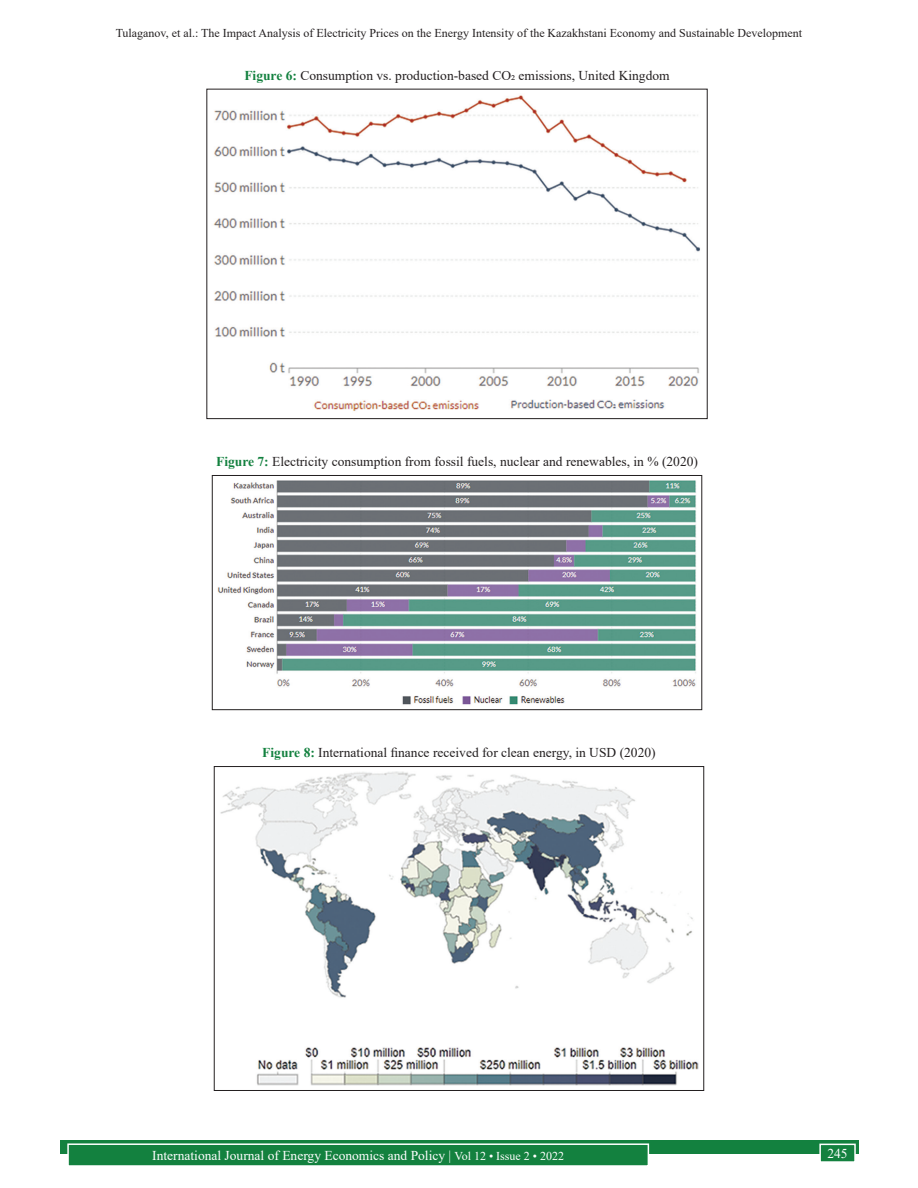
<style>
.page{position:relative;width:918px;height:1188px;background:#fff}
.page>*{position:absolute;margin:0;border:0;box-sizing:border-box;transform-origin:0 0}
.FGC{font:13.5px "Times New Roman";color:#231f20}
.t1{font:13.5px "Times New Roman";color:#fff}
.t2{font:12px "Times New Roman";color:#231f20}
.s1{font-weight:700;color:#13813f}
.s2{font-size:12px}
</style>
<div class="page">
<div style="left:60px;top:1140px;width:798px;height:13px;background:#13813f"></div>
<div style="left:68px;top:1144px;width:580px;height:22px;background:#13813f"></div>
<div style="left:67px;top:1143px;width:582px;height:24px;border:2px solid #fff"></div>
<div style="left:820px;top:1144px;width:35px;height:18px;background:#13813f"></div>
<div style="left:819px;top:1144px;width:37px;height:19px;border:2px solid #fff"></div>
<img style="left:217px;top:480px;width:479px;height:225px">
<div style="left:212px;top:475px;width:490px;height:235px;border:1px solid #231f20"></div>
<img style="left:220px;top:771px;width:479px;height:315px">
<div style="left:214px;top:766px;width:490px;height:325px;border:1px solid #231f20"></div>
<img style="left:213px;top:95px;width:487px;height:316px">
<div style="left:207px;top:89px;width:500px;height:330px;border:1px solid #231f20"></div>
<p class="t2" style="left:116px;top:25px;width:688px">Tulaganov, et al.: The Impact Analysis of Electricity Prices on the Energy Intensity of the Kazakhstani Economy and Sustainable Development</p>
<p class="FGC" style="left:244px;top:66px;width:427px"><span class="s1">Figure 6:</span> Consumption vs. production-based CO₂ emissions, United Kingdom</p>
<p class="FGC" style="left:216px;top:452px;width:483px"><span class="s1">Figure 7:</span> Electricity consumption from fossil fuels, nuclear and renewables, in % (2020)</p>
<p class="FGC" style="left:262px;top:743px;width:395px"><span class="s1">Figure 8:</span> International finance received for clean energy, in USD (2020)</p>
<p class="t1" style="left:152px;top:1146px;width:413px">International Journal of Energy Economics and Policy | <span class="s2">Vol 12 • Issue 2 • 2022</span></p>
<p class="t1" style="left:827px;top:1144px;width:22px">245</p>
</div>
